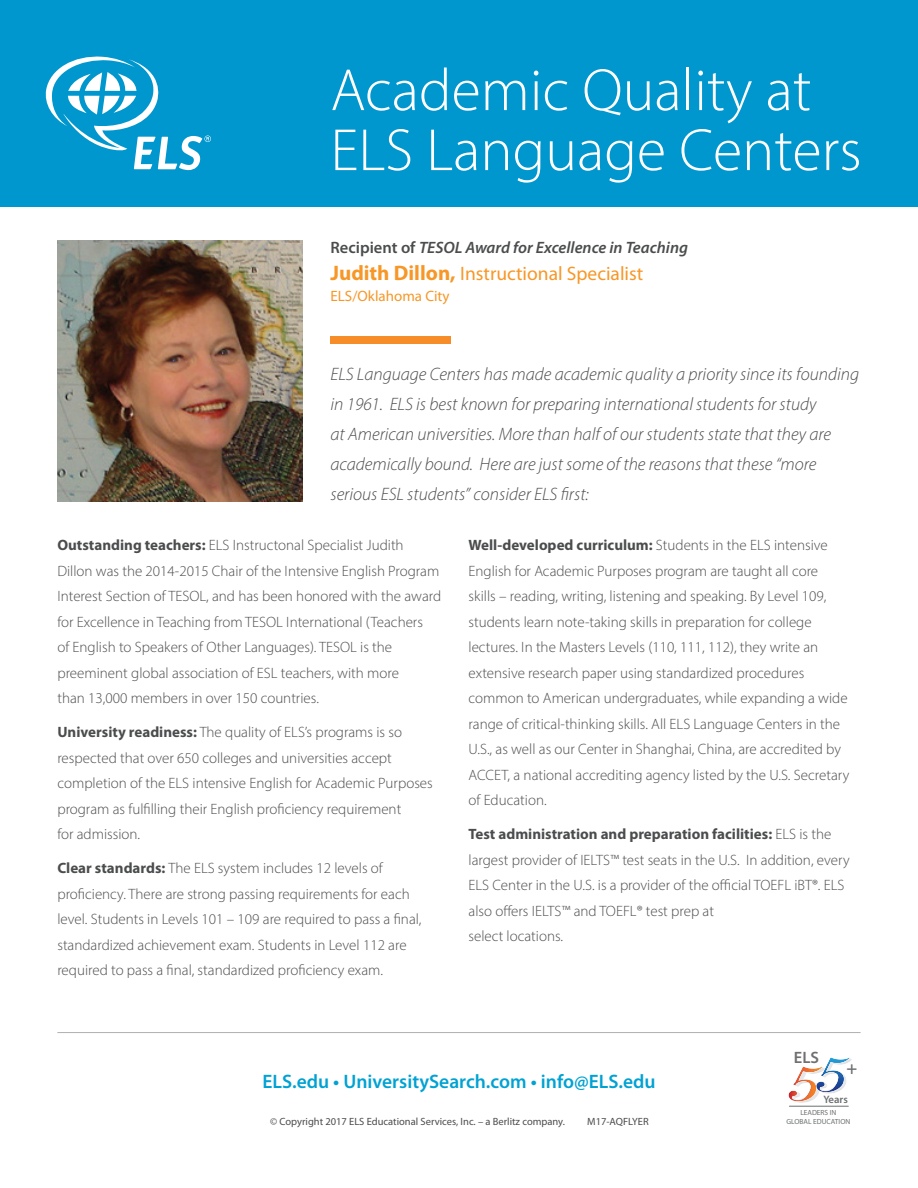
<style>
.page{position:relative;width:918px;height:1188px;background:#fff}
.page>*{position:absolute;margin:0;border:0;box-sizing:border-box;transform-origin:0 0}
.t1{font:300 60px/60px "Myriad Pro";color:#fff}
.t2{font:600 19.5px "Myriad Pro";color:#00a2d3}
.t3{font:19.5px "Myriad Pro";color:#f79727}
.t4{font:600 18.15px "Myriad Pro";color:#6d6f70}
.t5{font:italic 300 18px/30px "Myriad Pro";color:#4b4c4d}
.t6{font:italic 600 16.5px "Myriad Pro";color:#4b4c4d}
.t7{font:600 16.5px "Myriad Pro";color:#6d6f70}
.t8{font:300 15px/25.5px "Myriad Pro";color:#4b4c4d}
.t9{font:15px "Myriad Pro";color:#f79727}
.t10{font:600 10.8px "Myriad Pro";color:#6d6f70}
.t11{font:10.5px "Myriad Pro";color:#4b4c4d}
.t12{font:7.35px/8.9px "Myriad Pro";color:#6d6f70;text-align:center}
.s1{font-style:normal}
.s2{font-weight:700;font-size:21px}
.s3{font-weight:700}
</style>
<div class="page">
<div style="left:330px;top:336px;width:121px;height:8px;background:#f68d28"></div>
<img style="left:57px;top:241px;width:245px;height:260px">
<svg style="left:789px;top:1058px;width:63px;height:45px"></svg>
<img style="left:816px;top:1058px;width:34px;height:34px">
<hr style="left:789px;top:1106px;width:59px;height:1px;background:#6d6f70">
<div style="left:0;top:0;width:918px;height:206px;background:#0097ce"></div>
<svg style="left:45px;top:56px;width:166px;height:114px"></svg>
<hr style="left:57px;top:1032px;width:804px;height:1px;background:#b0b1b5">
<h1 class="t1" style="left:330px;top:60px;width:533px">Academic Quality at<br>ELS Language Centers</h1>
<p class="t6" style="left:330px;top:237px;width:359px"><span class="s1">Recipient of</span> TESOL Award for Excellence in Teaching</p>
<h2 class="t3" style="left:330px;top:262px;width:314px"><span class="s2">Judith Dillon,</span> Instructional Specialist</h2>
<p class="t9" style="left:330px;top:287px;width:121px">ELS/Oklahoma City</p>
<p class="t5" style="left:330px;top:359px;width:530px">ELS Language Centers has made academic quality a priority since its founding in 1961. ELS is best known for preparing international students for study<br>at American universities. More than half of our students state that they are academically bound. Here are just some of the reasons that these “more serious ESL students” consider ELS first:</p>
<p class="t8" style="left:57px;top:532px;width:385px"><span class="s3">Outstanding teachers:</span> ELS Instructonal Specialist Judith Dillon was the 2014-2015 Chair of the Intensive English Program Interest Section of TESOL, and has been honored with the award for Excellence in Teaching from TESOL International (Teachers<br>of English to Speakers of Other Languages). TESOL is the preeminent global association of ESL teachers, with more<br>than 13,000 members in over 150 countries.</p>
<p class="t8" style="left:57px;top:719px;width:377px"><span class="s3">University readiness:</span> The quality of ELS’s programs is so respected that over 650 colleges and universities accept completion of the ELS intensive English for Academic Purposes program as fulfilling their English proficiency requirement<br>for admission.</p>
<p class="t8" style="left:57px;top:855px;width:366px"><span class="s3">Clear standards:</span> The ELS system includes 12 levels of proficiency. There are strong passing requirements for each level. Students in Levels 101 – 109 are required to pass a final, standardized achievement exam. Students in Level 112 are required to pass a final, standardized proficiency exam.</p>
<p class="t8" style="left:469px;top:532px;width:382px"><span class="s3">Well-developed curriculum:</span> Students in the ELS intensive English for Academic Purposes program are taught all core skills – reading, writing, listening and speaking. By Level 109, students learn note-taking skills in preparation for college lectures. In the Masters Levels (110, 111, 112), they write an extensive research paper using standardized procedures common to American undergraduates, while expanding a wide range of critical-thinking skills. All ELS Language Centers in the U.S., as well as our Center in Shanghai, China, are accredited by ACCET, a national accrediting agency listed by the U.S. Secretary of Education.</p>
<p class="t8" style="left:469px;top:821px;width:383px"><span class="s3">Test administration and preparation facilities:</span> ELS is the largest provider of IELTS™ test seats in the U.S. In addition, every ELS Center in the U.S. is a provider of the official TOEFL iBT®. ELS also offers IELTS™ and TOEFL® test prep at<br>select locations.</p>
<h2 class="t2" style="left:262px;top:1069px;width:395px">ELS.edu • UniversitySearch.com • info@ELS.edu</h2>
<p class="t11" style="left:270px;top:1115px;width:296px">© Copyright 2017 ELS Educational Services, Inc. – a Berlitz company.</p>
<p class="t11" style="left:587px;top:1115px;width:63px">M17-AQFLYER</p>
<p class="t7" style="left:794px;top:1046px;width:27px">ELS</p>
<p class="t4" style="left:847px;top:1057px;width:12px">+</p>
<p class="t10" style="left:823px;top:1093px;width:26px">Years</p>
<p class="t12" style="left:786px;top:1108px;width:65px">LEADERS IN<br>GLOBAL EDUCATION</p>
</div>
